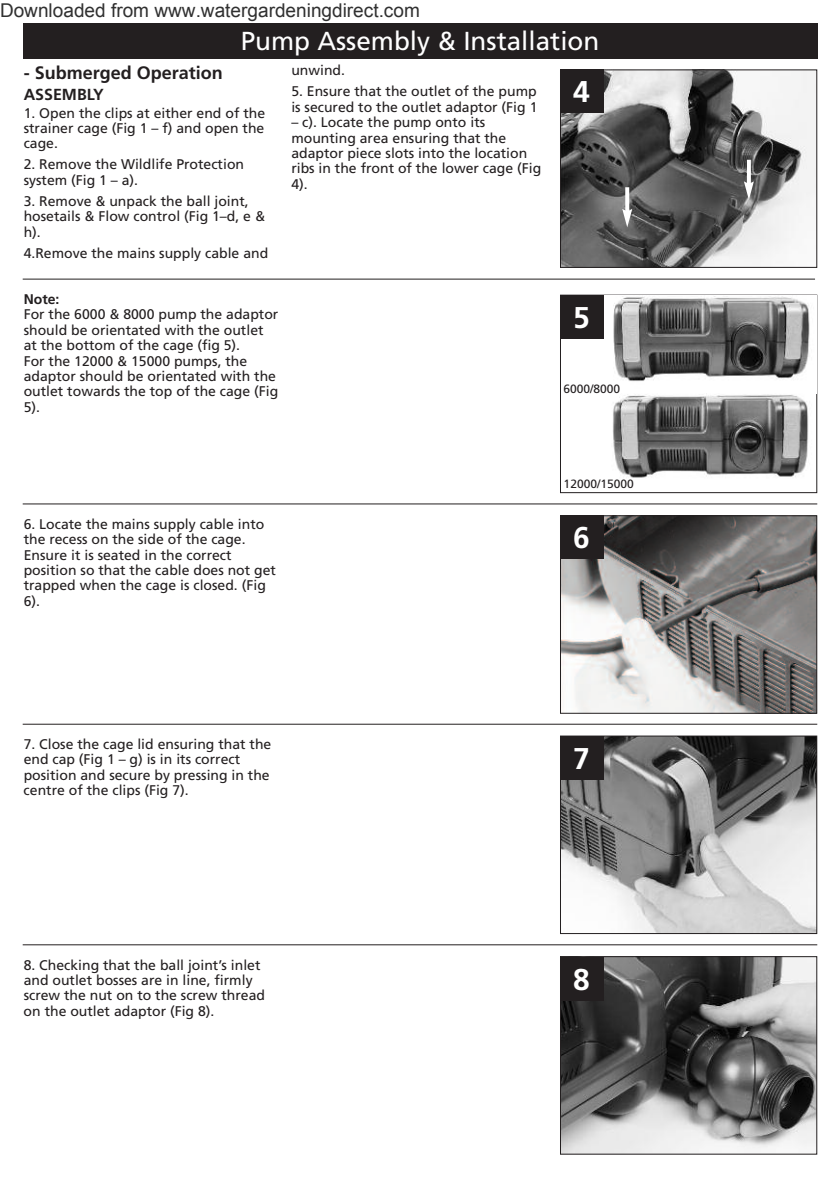
<style>
.page{position:relative;width:840px;height:1191px;background:#fff}
.page>*{position:absolute;margin:0;border:0;box-sizing:border-box;transform-origin:0 0}
.t1{font:700 30px "Frutiger";color:#fff}
.t2{font:26px "Frutiger";color:#fff}
.t3{font:19px "Arial";color:#303030}
.t4{font:700 18px "Frutiger";color:#231f20}
.t5{font:700 16px "Frutiger";color:#231f20}
.t6{font:14px/15.4px "Frutiger";color:#231f20}
.t7{font:700 14px "Frutiger";color:#231f20}
.t8{font:12px "Frutiger";color:#231f20}
</style>
<div class="page">
<img style="left:561px;top:517px;width:253px;height:195px">
<div style="left:559px;top:515px;width:257px;height:199px;border:1px solid #231f20"></div>
<img style="left:561px;top:737px;width:253px;height:195px">
<div style="left:559px;top:735px;width:257px;height:199px;border:1px solid #231f20"></div>
<img style="left:561px;top:958px;width:253px;height:194px">
<div style="left:559px;top:956px;width:257px;height:198px;border:1px solid #231f20"></div>
<hr style="left:23px;top:503px;width:793px;height:1px;background:#231f20">
<hr style="left:23px;top:723px;width:793px;height:1px;background:#231f20">
<hr style="left:23px;top:944px;width:793px;height:1px;background:#231f20">
<img style="left:590px;top:295px;width:220px;height:86px">
<img style="left:613px;top:393px;width:196px;height:85px">
<div style="left:559px;top:295px;width:43px;height:43px;background:#231f20"></div>
<div style="left:559px;top:516px;width:43px;height:43px;background:#231f20"></div>
<div style="left:559px;top:736px;width:43px;height:44px;background:#231f20"></div>
<div style="left:559px;top:957px;width:43px;height:43px;background:#231f20"></div>
<div style="left:23px;top:23px;width:793px;height:36px;background:#231f20"></div>
<img style="left:561px;top:71px;width:253px;height:195px">
<div style="left:559px;top:69px;width:257px;height:199px;border:1px solid #231f20"></div>
<svg style="left:746px;top:160px;width:4px;height:21px"></svg>
<svg style="left:743px;top:181px;width:10px;height:19px"></svg>
<svg style="left:625px;top:187px;width:4px;height:22px"></svg>
<svg style="left:622px;top:209px;width:10px;height:18px"></svg>
<div style="left:559px;top:69px;width:43px;height:43px;background:#231f20"></div>
<hr style="left:23px;top:279px;width:791px;height:1px;background:#231f20">
<h3 class="t3" style="left:0;top:-2px;width:421px">Downloaded from www.watergardeningdirect.com</h3>
<h2 class="t2" style="left:240px;top:30px;width:360px">Pump Assembly &amp; Installation</h2>
<h1 class="t1" style="left:573px;top:79px;width:18px">4</h1>
<p class="t6" style="left:291px;top:64px;width:55px">unwind.</p>
<p class="t6" style="left:291px;top:85px;width:247px">5. Ensure that the outlet of the pump is secured to the outlet adaptor (Fig 1</p>
<p class="t6" style="left:291px;top:116px;width:251px">– c). Locate the pump onto its mounting area ensuring that the adaptor piece slots into the location ribs in the front of the lower cage (Fig<br>4).</p>
<p class="t4" style="left:24px;top:65px;width:201px">- Submerged Operation</p>
<p class="t5" style="left:24px;top:88px;width:82px">ASSEMBLY</p>
<p class="t6" style="left:24px;top:106px;width:243px;text-align:justify">1. Open the clips at either end of the strainer cage (Fig 1 – f) and open the cage.</p>
<p class="t6" style="left:24px;top:158px;width:222px">2. Remove the Wildlife Protection system (Fig 1 – a).</p>
<p class="t6" style="left:24px;top:194px;width:243px">3. Remove &amp; unpack the ball joint, hosetails &amp; Flow control (Fig 1–d, e &amp; h).</p>
<p class="t6" style="left:24px;top:246px;width:246px">4.Remove the mains supply cable and</p>
<p class="t7" style="left:24px;top:293px;width:37px">Note:</p>
<p class="t6" style="left:24px;top:308px;width:256px">For the 6000 &amp; 8000 pump the adaptor should be orientated with the outlet at the bottom of the cage (fig 5).<br>For the 12000 &amp; 15000 pumps, the adaptor should be orientated with the outlet towards the top of the cage (Fig<br>5).</p>
<p class="t6" style="left:24px;top:517px;width:254px">6. Locate the mains supply cable into the recess on the side of the cage.<br>Ensure it is seated in the correct position so that the cable does not get trapped when the cage is closed. (Fig<br>6).</p>
<p class="t6" style="left:24px;top:737px;width:249px">7. Close the cage lid ensuring that the end cap (Fig 1 – g) is in its correct position and secure by pressing in the centre of the clips (Fig 7).</p>
<p class="t6" style="left:24px;top:958px;width:243px">8. Checking that the ball joint’s inlet and outlet bosses are in line, firmly screw the nut on to the screw thread on the outlet adaptor (Fig 8).</p>
<h1 class="t1" style="left:573px;top:305px;width:18px">5</h1>
<p class="t8" style="left:563px;top:384px;width:58px">6000/8000</p>
<p class="t8" style="left:563px;top:479px;width:72px">12000/15000</p>
<h1 class="t1" style="left:573px;top:526px;width:18px">6</h1>
<h1 class="t1" style="left:573px;top:747px;width:18px">7</h1>
<h1 class="t1" style="left:573px;top:967px;width:18px">8</h1>
</div>
